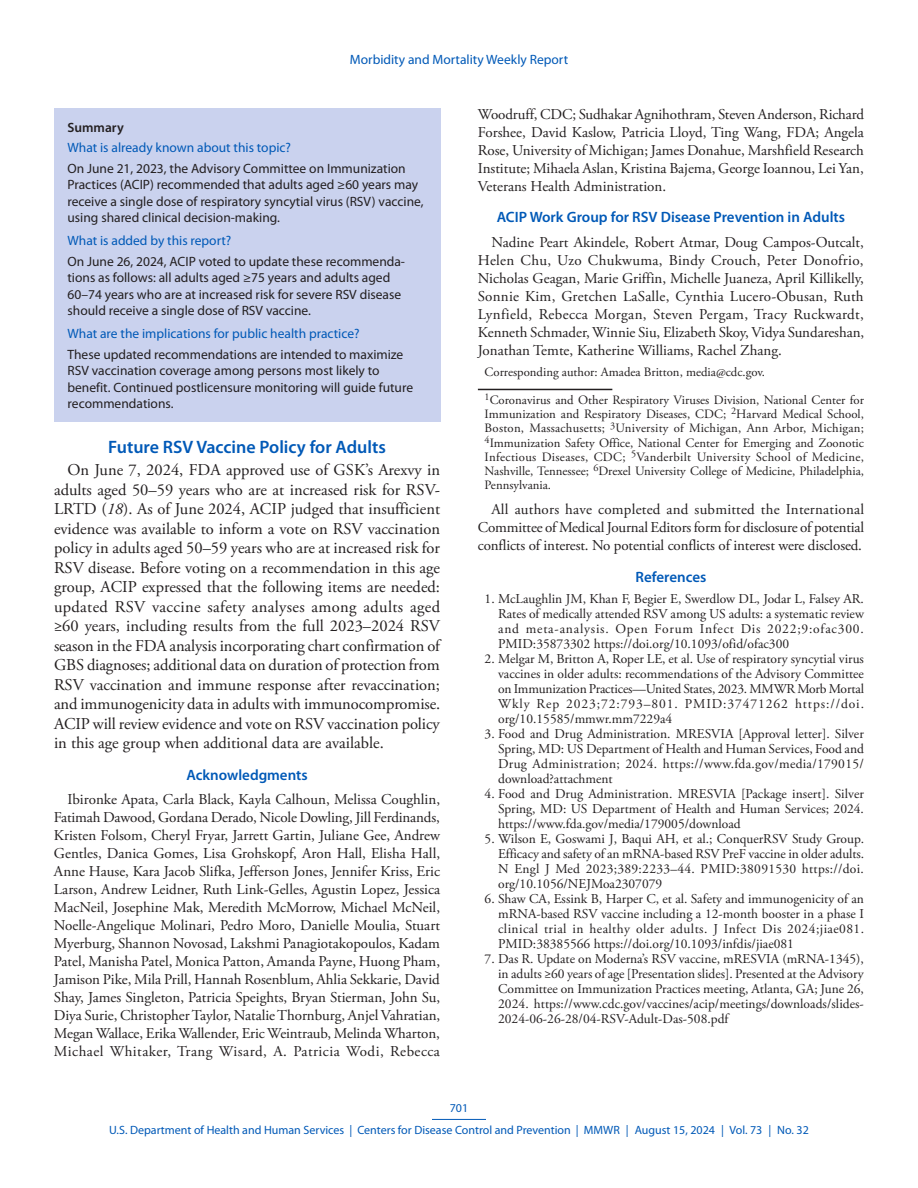
<style>
.page{position:relative;width:918px;height:1188px;background:#fff}
.page>*{position:absolute;margin:0;border:0;box-sizing:border-box;transform-origin:0 0}
.Heading_1{font:600 18px "Myriad Pro";color:#0059b7}
.Paragraph{font:16.5px/19.5px "Adobe Garamond Pro";color:#231f20;text-align:justify}
.Acknowledgment{font:15px/18px "Adobe Garamond Pro";color:#231f20;text-align:justify}
.Committee_Workgroup_Names{font:15px/18px "Adobe Garamond Pro";color:#231f20;text-align:justify}
.Conflict_of_Interest{font:15px/18px "Adobe Garamond Pro";letter-spacing:-.01em;color:#231f20;text-align:justify}
.Committee_Workgroup_Title{font:600 15px "Myriad Pro";color:#0059b7}
.Acknowledgment_Head{font:600 15px "Myriad Pro";color:#0059b7}
.Ref_Title{font:600 15px "Myriad Pro";color:#0059b7}
.Reference_10{font:13.5px/15px "Adobe Garamond Pro";color:#231f20;text-align:justify}
.Summary_Box_Text{font:13.5px/16.5px "Myriad Pro";color:#231f20}
.t1{font:13.5px "Myriad Pro";color:#0059b7}
.Author_Affiliations{font:12.75px/14.2px "Adobe Garamond Pro";color:#231f20;text-align:justify}
.Corresponding_Author{font:12.75px "Adobe Garamond Pro";color:#231f20}
.t2{font:12px/21.8px "Myriad Pro";color:#0059b7;text-align:center}
.s1{font-weight:600}
.s2{color:#0059b7}
.s3{font-style:italic}
</style>
<div class="page">
<hr style="left:432px;top:1119px;width:54px;height:1px;background:#0059b7">
<div style="left:54px;top:108px;width:386px;height:314px;background:#cad2ee"></div>
<hr style="left:478px;top:389px;width:134px;height:1px;background:#231f20">
<p class="t1" style="left:350px;top:52px;width:220px">Morbidity and Mortality Weekly Report</p>
<p class="Summary_Box_Text" style="left:68px;top:117px;width:340px;line-height:20.7px"><span class="s1">Summary<br></span><span class="s2">What is already known about this topic?<br></span>On June 21, 2023, the Advisory Committee on Immunization</p>
<p class="Summary_Box_Text" style="left:68px;top:177px;width:358px">Practices (ACIP) recommended that adults aged ≥60 years may receive a single dose of respiratory syncytial virus (RSV) vaccine, using shared clinical decision-making.</p>
<p class="Summary_Box_Text" style="left:68px;top:230px;width:339px;line-height:21px"><span class="s2">What is added by this report?<br></span>On June 26, 2024, ACIP voted to update these recommenda-</p>
<p class="Summary_Box_Text" style="left:68px;top:270px;width:335px">tions as follows: all adults aged ≥75 years and adults aged<br>60–74 years who are at increased risk for severe RSV disease should receive a single dose of RSV vaccine.</p>
<p class="Summary_Box_Text" style="left:68px;top:323px;width:337px;line-height:21px"><span class="s2">What are the implications for public health practice?<br></span>These updated recommendations are intended to maximize</p>
<p class="Summary_Box_Text" style="left:68px;top:363px;width:347px">RSV vaccination coverage among persons most likely to benefit. Continued postlicensure monitoring will guide future recommendations.</p>
<h1 class="Heading_1" style="left:108px;top:437px;width:279px">Future RSV Vaccine Policy for Adults</h1>
<p class="Paragraph" style="left:54px;top:461px;width:388px;text-indent:13px">On June 7, 2024, FDA approved use of GSK’s Arexvy in adults aged 50–59 years who are at increased risk for RSV-LRTD (<span class="s3">18</span>). As of June 2024, ACIP judged that insufficient evidence was available to inform a vote on RSV vaccination policy in adults aged 50–59 years who are at increased risk for RSV disease. Before voting on a recommendation in this age group, ACIP expressed that the following items are needed: updated RSV vaccine safety analyses among adults aged ≥60 years, including results from the full 2023–2024 RSV season in the FDA analysis incorporating chart confirmation of GBS diagnoses; additional data on duration of protection from RSV vaccination and immune response after revaccination; and immunogenicity data in adults with immunocompromise.<br>ACIP will review evidence and vote on RSV vaccination policy in this age group when additional data are available.</p>
<h1 class="Acknowledgment_Head" style="left:186px;top:766px;width:123px">Acknowledgments</h1>
<p class="Acknowledgment" style="left:54px;top:791px;width:388px;text-indent:13px">Ibironke Apata, Carla Black, Kayla Calhoun, Melissa Coughlin, Fatimah Dawood, Gordana Derado, Nicole Dowling, Jill Ferdinands, Kristen Folsom, Cheryl Fryar, Jarrett Gartin, Juliane Gee, Andrew Gentles, Danica Gomes, Lisa Grohskopf, Aron Hall, Elisha Hall, Anne Hause, Kara Jacob Slifka, Jefferson Jones, Jennifer Kriss, Eric Larson, Andrew Leidner, Ruth Link-Gelles, Agustin Lopez, Jessica MacNeil, Josephine Mak, Meredith McMorrow, Michael McNeil, Noelle-Angelique Molinari, Pedro Moro, Danielle Moulia, Stuart Myerburg, Shannon Novosad, Lakshmi Panagiotakopoulos, Kadam Patel, Manisha Patel, Monica Patton, Amanda Payne, Huong Pham, Jamison Pike, Mila Prill, Hannah Rosenblum, Ahlia Sekkarie, David Shay, James Singleton, Patricia Speights, Bryan Stierman, John Su, Diya Surie, Christopher Taylor, Natalie Thornburg, Anjel Vahratian, Megan Wallace, Erika Wallender, Eric Weintraub, Melinda Wharton, Michael Whitaker, Trang Wisard, A. Patricia Wodi, Rebecca</p>
<p class="Acknowledgment" style="left:478px;top:106px;width:388px">Woodruff, CDC; Sudhakar Agnihothram, Steven Anderson, Richard Forshee, David Kaslow, Patricia Lloyd, Ting Wang, FDA; Angela Rose, University of Michigan; James Donahue, Marshfield Research Institute; Mihaela Aslan, Kristina Bajema, George Ioannou, Lei Yan, Veterans Health Administration.</p>
<p class="Committee_Workgroup_Title" style="left:497px;top:209px;width:350px">ACIP Work Group for RSV Disease Prevention in Adults</p>
<p class="Committee_Workgroup_Names" style="left:478px;top:234px;width:388px;text-indent:14px">Nadine Peart Akindele, Robert Atmar, Doug Campos-Outcalt, Helen Chu, Uzo Chukwuma, Bindy Crouch, Peter Donofrio, Nicholas Geagan, Marie Griffin, Michelle Juaneza, April Killikelly, Sonnie Kim, Gretchen LaSalle, Cynthia Lucero-Obusan, Ruth Lynfield, Rebecca Morgan, Steven Pergam, Tracy Ruckwardt, Kenneth Schmader, Winnie Siu, Elizabeth Skoy, Vidya Sundareshan, Jonathan Temte, Katherine Williams, Rachel Zhang.</p>
<p class="Corresponding_Author" style="left:485px;top:364px;width:282px">Corresponding author: Amadea Britton, media@cdc.gov.</p>
<p class="Author_Affiliations" style="left:485px;top:393px;width:381px"><sup>1</sup>Coronavirus and Other Respiratory Viruses Division, National Center for Immunization and Respiratory Diseases, CDC; <sup>2</sup>Harvard Medical School, Boston, Massachusetts; <sup>3</sup>University of Michigan, Ann Arbor, Michigan; <sup>4</sup>Immunization Safety Office, National Center for Emerging and Zoonotic Infectious Diseases, CDC; <sup>5</sup>Vanderbilt University School of Medicine, Nashville, Tennessee; <sup>6</sup>Drexel University College of Medicine, Philadelphia, Pennsylvania.</p>
<p class="Conflict_of_Interest" style="left:478px;top:501px;width:388px;text-indent:14px">All authors have completed and submitted the International Committee of Medical Journal Editors form for disclosure of potential conflicts of interest. No potential conflicts of interest were disclosed.</p>
<h1 class="Ref_Title" style="left:636px;top:568px;width:72px">References</h1>
<p class="Reference_10" style="left:498px;top:592px;width:367px;text-indent:-14px">1. McLaughlin JM, Khan F, Begier E, Swerdlow DL, Jodar L, Falsey AR.<br>Rates of medically attended RSV among US adults: a systematic review and meta-analysis. Open Forum Infect Dis 2022;9:ofac300.<br>PMID:35873302 https://doi.org/10.1093/ofid/ofac300</p>
<p class="Reference_10" style="left:498px;top:652px;width:367px;text-indent:-14px">2. Melgar M, Britton A, Roper LE, et al. Use of respiratory syncytial virus vaccines in older adults: recommendations of the Advisory Committee on Immunization Practices—United States, 2023. MMWR Morb Mortal Wkly Rep 2023;72:793–801. PMID:37471262 https://doi. org/10.15585/mmwr.mm7229a4</p>
<p class="Reference_10" style="left:498px;top:727px;width:367px;text-indent:-14px">3. Food and Drug Administration. MRESVIA [Approval letter]. Silver Spring, MD: US Department of Health and Human Services, Food and Drug Administration; 2024. https://www.fda.gov/media/179015/ download?attachment</p>
<p class="Reference_10" style="left:498px;top:787px;width:367px;text-indent:-14px">4. Food and Drug Administration. MRESVIA [Package insert]. Silver Spring, MD: US Department of Health and Human Services; 2024. https://www.fda.gov/media/179005/download</p>
<p class="Reference_10" style="left:498px;top:832px;width:368px;text-indent:-14px">5. Wilson E, Goswami J, Baqui AH, et al.; ConquerRSV Study Group.<br>Efficacy and safety of an mRNA-based RSV PreF vaccine in older adults.<br>N Engl J Med 2023;389:2233–44. PMID:38091530 https://doi. org/10.1056/NEJMoa2307079</p>
<p class="Reference_10" style="left:498px;top:892px;width:368px;text-indent:-14px">6. Shaw CA, Essink B, Harper C, et al. Safety and immunogenicity of an mRNA-based RSV vaccine including a 12-month booster in a phase I clinical trial in healthy older adults. J Infect Dis 2024;jiae081.<br>PMID:38385566 https://doi.org/10.1093/infdis/jiae081</p>
<p class="Reference_10" style="left:498px;top:952px;width:367px;text-indent:-14px">7. Das R. Update on Moderna’s RSV vaccine, mRESVIA (mRNA-1345), in adults ≥60 years of age [Presentation slides]. Presented at the Advisory Committee on Immunization Practices meeting, Atlanta, GA; June 26, 2024. https://www.cdc.gov/vaccines/acip/meetings/downloads/slides-2024-06-26-28/04-RSV-Adult-Das-508.pdf</p>
<p class="t2" style="left:109px;top:1098px;width:701px">701<br>U.S. Department of Health and Human Services | Centers for Disease Control and Prevention | MMWR | August 15, 2024 | Vol. 73 | No. 32</p>
</div>
